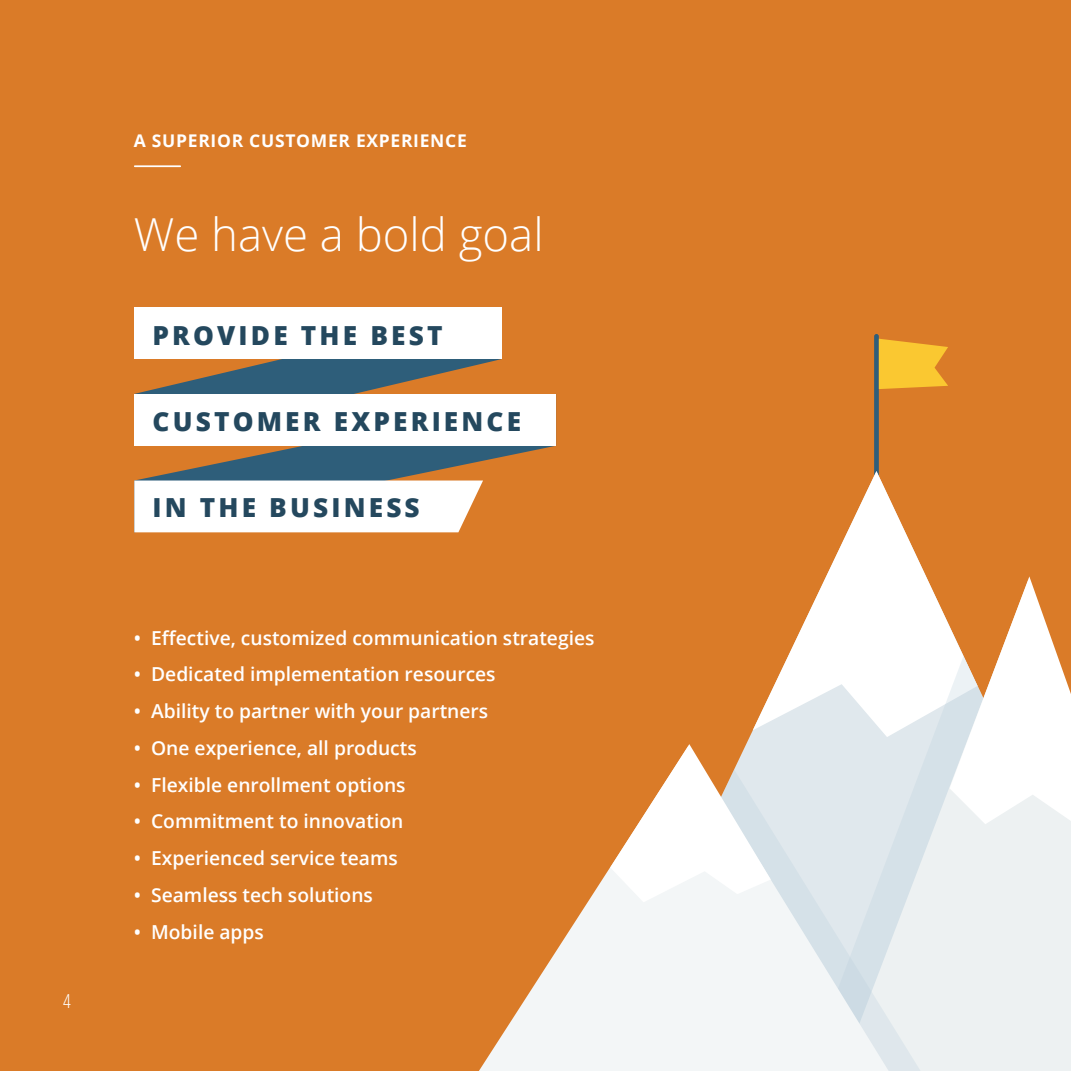
<style>
.page{position:relative;width:1071px;height:1071px;background:#da7b28}
.page>*{position:absolute;margin:0;border:0;box-sizing:border-box;transform-origin:0 0}
.t1{font:300 45.5px "Open Sans";color:#fff}
.t2{font:800 26.25px "Open Sans";letter-spacing:.12em;color:#24485e}
.t3{font:600 19.25px "Open Sans";color:#fff}
.t4{font:300 condensed 19.25px "Open Sans";color:#fff}
.t5{font:700 17.5px "Open Sans";letter-spacing:.04em;color:#fff}
</style>
<div class="page">
<div style="left:874px;top:334px;width:5px;height:149px;background:#2e5e7a;border-radius:2px"></div>
<svg style="left:879px;top:339px;width:69px;height:50px"></svg>
<svg style="left:753px;top:471px;width:175px;height:266px"></svg>
<svg style="left:800px;top:656px;width:41px;height:90px;background:#edf1f4"></svg>
<svg style="left:841px;top:580px;width:230px;height:491px;background:#eff2f2"></svg>
<svg style="left:950px;top:576px;width:121px;height:248px"></svg>
<svg style="left:889px;top:769px;width:41px;height:302px;background:#e3eaee"></svg>
<svg style="left:479px;top:746px;width:410px;height:325px"></svg>
<svg style="left:610px;top:744px;width:161px;height:158px"></svg>
<svg style="left:134px;top:359px;width:367px;height:35px;fill:#2e5e7a"></svg>
<svg style="left:134px;top:446px;width:421px;height:35px;fill:#2e5e7a"></svg>
<div style="left:134px;top:307px;width:367px;height:52px;background:#fff"></div>
<div style="left:134px;top:394px;width:422px;height:52px;background:#fff"></div>
<div style="left:134px;top:481px;width:349px;height:51px;background:#fff"></div>
<hr style="left:135px;top:165px;width:45px;height:2px;background:#fff">
<p class="t4" style="left:63px;top:988px;width:9px">4</p>
<p class="t5" style="left:134px;top:129px;width:335px">A SUPERIOR CUSTOMER EXPERIENCE</p>
<h1 class="t1" style="left:134px;top:203px;width:411px">We have a bold goal</h1>
<h2 class="t2" style="left:153px;top:315px;width:292px">PROVIDE THE BEST</h2>
<h2 class="t2" style="left:153px;top:401px;width:370px">CUSTOMER EXPERIENCE</h2>
<h2 class="t2" style="left:153px;top:487px;width:269px">IN THE BUSINESS</h2>
<p class="t3" style="left:134px;top:625px;width:462px">• Effective, customized communication strategies</p>
<p class="t3" style="left:134px;top:661px;width:363px">• Dedicated implementation resources</p>
<p class="t3" style="left:134px;top:698px;width:356px">• Ability to partner with your partners</p>
<p class="t3" style="left:134px;top:735px;width:284px">• One experience, all products</p>
<p class="t3" style="left:134px;top:772px;width:273px">• Flexible enrollment options</p>
<p class="t3" style="left:134px;top:808px;width:271px">• Commitment to innovation</p>
<p class="t3" style="left:134px;top:845px;width:265px">• Experienced service teams</p>
<p class="t3" style="left:134px;top:882px;width:241px">• Seamless tech solutions</p>
<p class="t3" style="left:134px;top:919px;width:132px">• Mobile apps</p>
</div>
